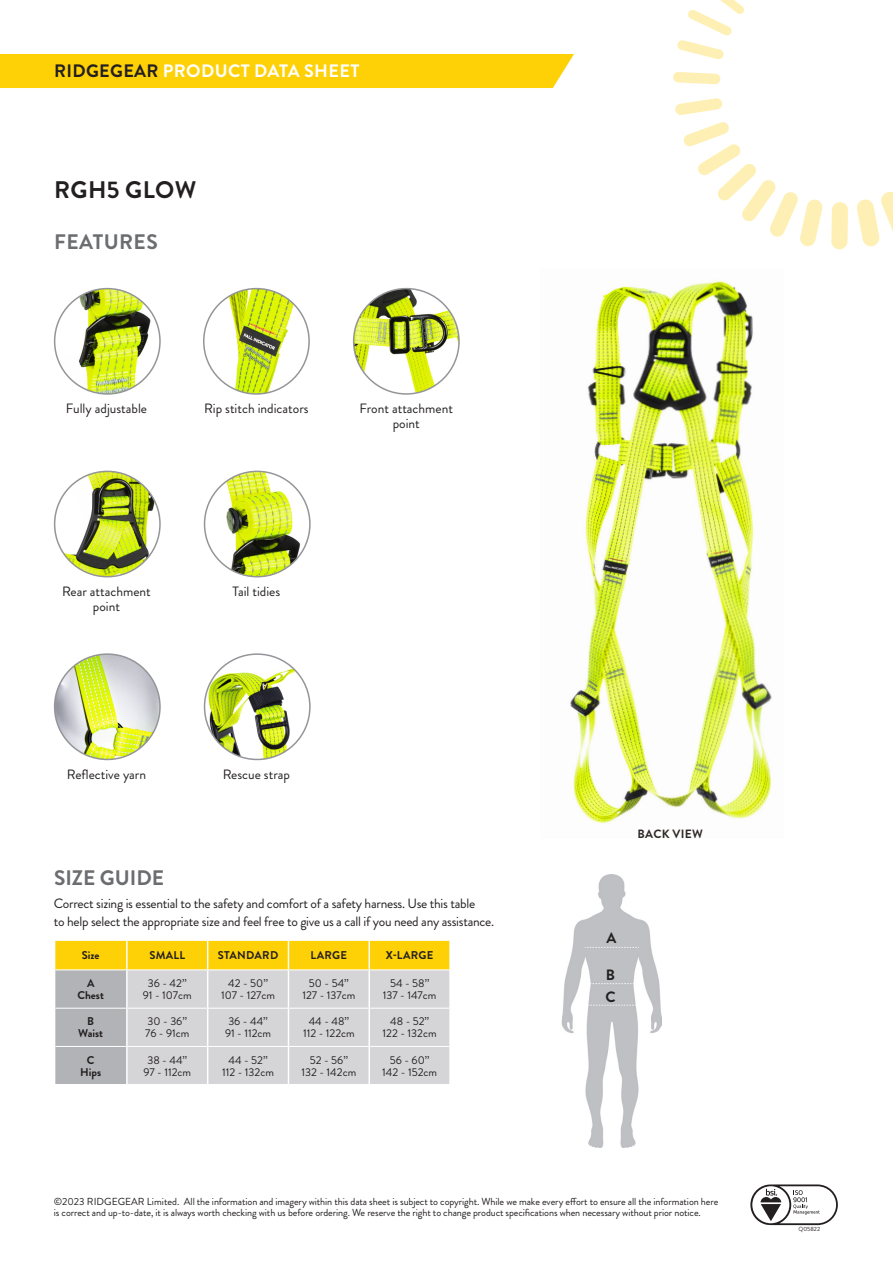
<style>
.page{position:relative;width:893px;height:1263px;background:#fff}
.page>*{position:absolute;margin:0;border:0;box-sizing:border-box;transform-origin:0 0}
.t1{font:700 24px "Brandon Grotesque";letter-spacing:.015em;color:#231f20}
.t2{font:700 21px "Brandon Grotesque";color:#6c6d70}
.t3{font:700 21px "Brandon Grotesque";letter-spacing:.02em;color:#6c6d70}
.t4{font:700 18px "Brandon Grotesque";letter-spacing:.02em;color:#fff}
.t5{font:700 15px "Brandon Grotesque";color:#231f20}
.t6{font:13.5px/18px "Brandon Grotesque";letter-spacing:-.02em;color:#231f20}
.t7{font:13.5px/15px "Brandon Grotesque";color:#231f20;text-align:center}
.t8{font:700 12px "Brandon Grotesque";letter-spacing:.02em;color:#2e2926}
.t9{font:11.25px "Brandon Grotesque";color:#231f20}
.t10{font:700 11.25px "Brandon Grotesque";letter-spacing:.02em;color:#231f20}
.t11{font:10.2px/11.2px "Brandon Grotesque";letter-spacing:-.01em;color:#231f20}
.t12{font:6px "Brandon Grotesque";color:#231f20}
.s1{color:#231f20}
</style>
<div class="page">
<img style="left:561px;top:874px;width:100px;height:274px">
<img style="left:570px;top:281px;width:202px;height:542px">
<img style="left:55px;top:289px;width:105px;height:105px;border-radius:53px">
<div style="left:54px;top:288px;width:107px;height:107px;border:2px solid #939598;border-radius:50%"></div>
<img style="left:204px;top:289px;width:105px;height:105px;border-radius:53px">
<div style="left:203px;top:288px;width:107px;height:107px;border:2px solid #939598;border-radius:50%"></div>
<img style="left:354px;top:289px;width:105px;height:105px;border-radius:53px">
<div style="left:353px;top:288px;width:107px;height:107px;border:2px solid #939598;border-radius:50%"></div>
<img style="left:55px;top:471px;width:105px;height:106px;border-radius:53px">
<div style="left:54px;top:471px;width:107px;height:106px;border:2px solid #939598;border-radius:50%"></div>
<img style="left:205px;top:471px;width:105px;height:106px;border-radius:53px">
<div style="left:204px;top:471px;width:107px;height:106px;border:2px solid #939598;border-radius:50%"></div>
<img style="left:205px;top:654px;width:105px;height:105px;border-radius:53px">
<div style="left:204px;top:653px;width:107px;height:107px;border:2px solid #939598;border-radius:50%"></div>
<img style="left:55px;top:654px;width:105px;height:105px;border-radius:53px">
<div style="left:54px;top:653px;width:107px;height:107px;border:2px solid #939598;border-radius:50%"></div>
<svg style="left:55px;top:940px;width:395px;height:144px;background:#d8cfaa"></svg>
<hr style="left:449px;top:941px;width:2px;height:29px;background:#fff">
<hr style="left:126px;top:970px;width:2px;height:38px;background:#fff">
<hr style="left:207px;top:970px;width:1px;height:38px;background:#fff">
<hr style="left:288px;top:970px;width:1px;height:38px;background:#fff">
<hr style="left:369px;top:970px;width:1px;height:38px;background:#fff">
<hr style="left:449px;top:970px;width:2px;height:38px;background:#fff">
<hr style="left:126px;top:1009px;width:2px;height:37px;background:#fff">
<hr style="left:207px;top:1009px;width:1px;height:37px;background:#fff">
<hr style="left:288px;top:1009px;width:1px;height:37px;background:#fff">
<hr style="left:369px;top:1009px;width:1px;height:37px;background:#fff">
<hr style="left:449px;top:1008px;width:2px;height:38px;background:#fff">
<hr style="left:126px;top:1047px;width:2px;height:37px;background:#fff">
<hr style="left:207px;top:1047px;width:1px;height:37px;background:#fff">
<hr style="left:288px;top:1047px;width:1px;height:37px;background:#fff">
<hr style="left:369px;top:1047px;width:1px;height:37px;background:#fff">
<hr style="left:449px;top:1046px;width:2px;height:38px;background:#fff">
<hr style="left:55px;top:969px;width:72px;height:1px;background:#fff">
<hr style="left:127px;top:969px;width:81px;height:1px;background:#fff">
<hr style="left:208px;top:969px;width:80px;height:1px;background:#fff">
<hr style="left:288px;top:969px;width:81px;height:1px;background:#fff">
<hr style="left:369px;top:969px;width:80px;height:1px;background:#fff">
<hr style="left:55px;top:1008px;width:72px;height:1px;background:#fff">
<hr style="left:127px;top:1008px;width:81px;height:1px;background:#fff">
<hr style="left:208px;top:1008px;width:80px;height:1px;background:#fff">
<hr style="left:288px;top:1008px;width:81px;height:1px;background:#fff">
<hr style="left:369px;top:1008px;width:80px;height:1px;background:#fff">
<hr style="left:55px;top:1046px;width:72px;height:1px;background:#fff">
<hr style="left:127px;top:1046px;width:81px;height:1px;background:#fff">
<hr style="left:208px;top:1046px;width:80px;height:1px;background:#fff">
<hr style="left:288px;top:1046px;width:81px;height:1px;background:#fff">
<hr style="left:369px;top:1046px;width:80px;height:1px;background:#fff">
<div style="left:0;top:54px;width:574px;height:34px;background:#fed006"></div>
<svg style="left:677px;top:0;width:67px;height:60px"></svg>
<svg style="left:674px;top:72px;width:46px;height:12px"></svg>
<svg style="left:675px;top:98px;width:47px;height:17px"></svg>
<svg style="left:683px;top:122px;width:140px;height:125px"></svg>
<svg style="left:831px;top:202px;width:17px;height:47px"></svg>
<svg style="left:857px;top:192px;width:36px;height:55px"></svg>
<svg style="left:750px;top:1184px;width:88px;height:41px"></svg>
<p class="t4" style="left:54px;top:59px;width:307px"><span class="s1">RIDGEGEAR</span> PRODUCT DATA SHEET</p>
<p class="t1" style="left:54px;top:173px;width:144px">RGH5 GLOW</p>
<p class="t3" style="left:54px;top:227px;width:105px">FEATURES</p>
<p class="t7" style="left:66px;top:401px;width:83px">Fully adjustable</p>
<p class="t7" style="left:204px;top:401px;width:106px">Rip stitch indicators</p>
<p class="t7" style="left:360px;top:401px;width:95px">Front attachment point</p>
<p class="t7" style="left:62px;top:584px;width:90px">Rear attachment point</p>
<p class="t7" style="left:233px;top:584px;width:49px">Tail tidies</p>
<p class="t7" style="left:67px;top:766px;width:81px">Reflective yarn</p>
<p class="t7" style="left:223px;top:766px;width:69px">Rescue strap</p>
<p class="t2" style="left:54px;top:863px;width:112px">SIZE GUIDE</p>
<p class="t6" style="left:54px;top:895px;width:442px">Correct sizing is essential to the safety and comfort of a safety harness. Use this table<br>to help select the appropriate size and feel free to give us a call if you need any assistance.</p>
<p class="t10" style="left:82px;top:947px;width:19px">Size</p>
<p class="t10" style="left:149px;top:947px;width:37px">SMALL</p>
<p class="t10" style="left:218px;top:947px;width:62px">STANDARD</p>
<p class="t10" style="left:311px;top:947px;width:38px">LARGE</p>
<p class="t10" style="left:386px;top:947px;width:49px">X-LARGE</p>
<p class="t10" style="left:87px;top:975px;width:9px">A</p>
<p class="t10" style="left:78px;top:987px;width:28px">Chest</p>
<p class="t9" style="left:148px;top:975px;width:40px">36 - 42’’</p>
<p class="t9" style="left:143px;top:987px;width:50px">91 - 107cm</p>
<p class="t9" style="left:228px;top:975px;width:41px">42 - 50’’</p>
<p class="t9" style="left:221px;top:987px;width:55px">107 - 127cm</p>
<p class="t9" style="left:309px;top:975px;width:41px">50 - 54’’</p>
<p class="t9" style="left:302px;top:987px;width:54px">127 - 137cm</p>
<p class="t9" style="left:390px;top:975px;width:41px">54 - 58’’</p>
<p class="t9" style="left:383px;top:987px;width:55px">137 - 147cm</p>
<p class="t10" style="left:87px;top:1013px;width:8px">B</p>
<p class="t10" style="left:78px;top:1025px;width:26px">Waist</p>
<p class="t10" style="left:87px;top:1052px;width:9px">C</p>
<p class="t10" style="left:80px;top:1064px;width:22px">Hips</p>
<p class="t9" style="left:148px;top:1014px;width:41px">30 - 36’’</p>
<p class="t9" style="left:145px;top:1026px;width:46px">76 - 91cm</p>
<p class="t9" style="left:147px;top:1052px;width:41px">38 - 44’’</p>
<p class="t9" style="left:143px;top:1064px;width:49px">97 - 112cm</p>
<p class="t9" style="left:228px;top:1014px;width:41px">36 - 44’’</p>
<p class="t9" style="left:225px;top:1026px;width:48px">91 - 112cm</p>
<p class="t9" style="left:228px;top:1052px;width:41px">44 - 52’’</p>
<p class="t9" style="left:222px;top:1064px;width:53px">112 - 132cm</p>
<p class="t9" style="left:309px;top:1014px;width:42px">44 - 48’’</p>
<p class="t9" style="left:303px;top:1026px;width:53px">112 - 122cm</p>
<p class="t9" style="left:310px;top:1052px;width:40px">52 - 56’’</p>
<p class="t9" style="left:301px;top:1064px;width:56px">132 - 142cm</p>
<p class="t9" style="left:390px;top:1014px;width:41px">48 - 52’’</p>
<p class="t9" style="left:383px;top:1026px;width:56px">122 - 132cm</p>
<p class="t9" style="left:390px;top:1052px;width:41px">56 - 60’’</p>
<p class="t9" style="left:382px;top:1064px;width:56px">142 - 152cm</p>
<p class="t8" style="left:638px;top:825px;width:67px">BACK VIEW</p>
<p class="t5" style="left:607px;top:927px;width:11px">A</p>
<p class="t5" style="left:606px;top:964px;width:11px">B</p>
<p class="t5" style="left:605px;top:987px;width:12px">C</p>
<p class="t11" style="left:54px;top:1196px;width:666px">©2023 RIDGEGEAR Limited. All the information and imagery within this data sheet is subject to copyright. While we make every effort to ensure all the information here is correct and up-to-date, it is always worth checking with us before ordering. We reserve the right to change product specifications when necessary without prior notice.</p>
<p class="t12" style="left:799px;top:1224px;width:23px">Q05822</p>
</div>
